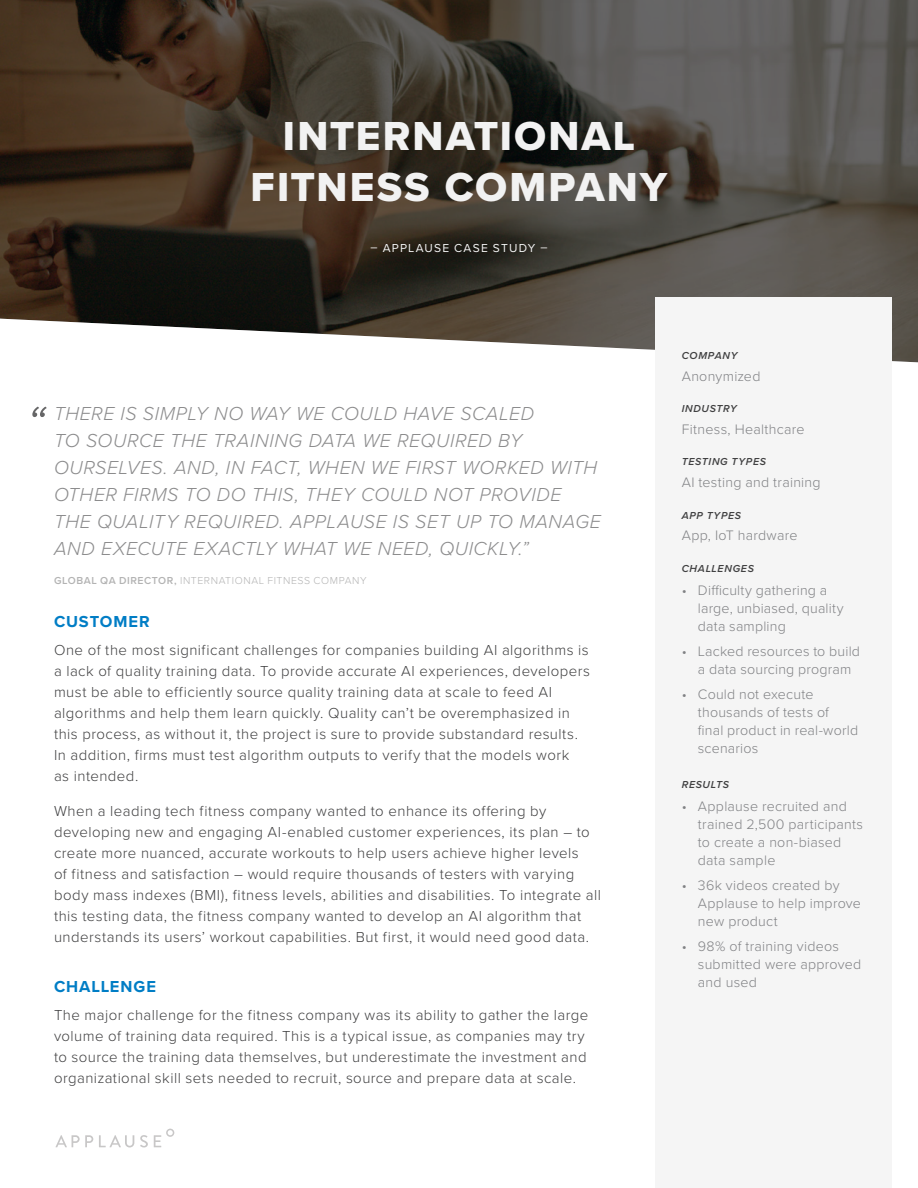
<style>
.page{position:relative;width:918px;height:1188px;background:#fff}
.page>*{position:absolute;margin:0;border:0;box-sizing:border-box;transform-origin:0 0}
._5__Customer_Quote{font:italic 300 54px "Proxima Nova";color:#666667}
.Heading_1{font:42px/51px "Proxima Nova Extrabld";letter-spacing:.05em;color:#f2f2f2;text-align:center}
._5__Customer_Quote-2{font:italic 300 19.5px/27px "Proxima Nova";letter-spacing:.025em;color:#8c8c8d}
._3__Subhead_-_T_T{font:700 16.5px "Proxima Nova";letter-spacing:.055em;color:#007dc5}
._4__Body{font:300 15px/21px "Proxima Nova";letter-spacing:.03em;color:#404041}
._4b__Sidebar_-_body{font:300 14.25px/18px "Proxima Nova";letter-spacing:.015em;color:#808184}
.t1{font:12px "Proxima Nova";letter-spacing:.1em;color:#f5f5f5}
._4b__Sidebar_-_H1{font:italic 600 10.5px "Proxima Nova";letter-spacing:.065em;color:#404041}
._5__Customer_Attribu{font:300 10.5px "Proxima Nova";letter-spacing:.055em;color:#b3b3b3}
.s1{font-weight:600}
</style>
<div class="page">
<div style="left:0;top:0;width:918px;height:364px;background:#231f20;opacity:.65"></div>
<svg style="left:55px;top:1135px;width:38px;height:12px"></svg>
<svg style="left:99px;top:1135px;width:35px;height:13px"></svg>
<svg style="left:140px;top:1135px;width:8px;height:12px"></svg>
<svg style="left:154px;top:1129px;width:20px;height:18px"></svg>
<div style="left:656px;top:297px;width:236px;height:67px;background:#f5f5f5"></div>
<p class="Heading_1" style="left:251px;top:110px;width:418px">INTERNATIONAL<br>FITNESS COMPANY</p>
<p class="t1" style="left:371px;top:239px;width:178px">– APPLAUSE CASE STUDY –</p>
<p class="_5__Customer_Quote" style="left:26px;top:385px;width:21px">“</p>
<p class="_5__Customer_Quote-2" style="left:54px;top:399px;width:548px">THERE IS SIMPLY NO WAY WE COULD HAVE SCALED<br>TO SOURCE THE TRAINING DATA WE REQUIRED BY OURSELVES. AND, IN FACT, WHEN WE FIRST WORKED WITH OTHER FIRMS TO DO THIS, THEY COULD NOT PROVIDE THE QUALITY REQUIRED. APPLAUSE IS SET UP TO MANAGE AND EXECUTE EXACTLY WHAT WE NEED, QUICKLY.”</p>
<p class="_5__Customer_Attribu" style="left:54px;top:573px;width:314px"><span class="s1">GLOBAL QA DIRECTOR,</span> INTERNATIONAL FITNESS COMPANY</p>
<p class="_3__Subhead_-_T_T" style="left:54px;top:610px;width:97px">CUSTOMER</p>
<p class="_4__Body" style="left:54px;top:639px;width:538px">One of the most significant challenges for companies building AI algorithms is a lack of quality training data. To provide accurate AI experiences, developers must be able to efficiently source quality training data at scale to feed AI algorithms and help them learn quickly. Quality can’t be overemphasized in this process, as without it, the project is sure to provide substandard results.<br>In addition, firms must test algorithm outputs to verify that the models work<br>as intended.</p>
<p class="_4__Body" style="left:54px;top:799px;width:548px">When a leading tech fitness company wanted to enhance its offering by developing new and engaging AI-enabled customer experiences, its plan – to create more nuanced, accurate workouts to help users achieve higher levels<br>of fitness and satisfaction – would require thousands of testers with varying body mass indexes (BMI), fitness levels, abilities and disabilities. To integrate all this testing data, the fitness company wanted to develop an AI algorithm that understands its users’ workout capabilities. But first, it would need good data.</p>
<p class="_3__Subhead_-_T_T" style="left:54px;top:974px;width:104px">CHALLENGE</p>
<p class="_4__Body" style="left:54px;top:1003px;width:536px">The major challenge for the fitness company was its ability to gather the large volume of training data required. This is a typical issue, as companies may try to source the training data themselves, but underestimate the investment and organizational skill sets needed to recruit, source and prepare data at scale.</p>
<p class="_4b__Sidebar_-_H1" style="left:682px;top:348px;width:57px">COMPANY</p>
<p class="_4b__Sidebar_-_body" style="left:682px;top:367px;width:80px">Anonymized</p>
<p class="_4b__Sidebar_-_H1" style="left:682px;top:401px;width:57px">INDUSTRY</p>
<p class="_4b__Sidebar_-_body" style="left:682px;top:420px;width:124px">Fitness, Healthcare</p>
<p class="_4b__Sidebar_-_H1" style="left:682px;top:454px;width:86px">TESTING TYPES</p>
<p class="_4b__Sidebar_-_body" style="left:682px;top:473px;width:140px">AI testing and training</p>
<p class="_4b__Sidebar_-_H1" style="left:682px;top:507px;width:61px">APP TYPES</p>
<p class="_4b__Sidebar_-_body" style="left:682px;top:526px;width:117px">App, IoT hardware</p>
<p class="_4b__Sidebar_-_H1" style="left:682px;top:560px;width:74px">CHALLENGES</p>
<p class="_4b__Sidebar_-_body" style="left:698px;top:581px;width:147px;text-indent:-16px">• Difficulty gathering a large, unbiased, quality data sampling</p>
<p class="_4b__Sidebar_-_body" style="left:682px;top:641px;width:180px;text-align:center">• Lacked resources to build a data sourcing program</p>
<p class="_4b__Sidebar_-_body" style="left:698px;top:684px;width:162px;text-indent:-16px">• Could not execute thousands of tests of<br>final product in real-world scenarios</p>
<p class="_4b__Sidebar_-_H1" style="left:682px;top:777px;width:49px">RESULTS</p>
<p class="_4b__Sidebar_-_body" style="left:698px;top:797px;width:167px;text-indent:-16px">• Applause recruited and trained 2,500 participants to create a non-biased data sample</p>
<p class="_4b__Sidebar_-_body" style="left:698px;top:875px;width:165px;text-indent:-16px">• 36k videos created by<br>Applause to help improve new product</p>
<p class="_4b__Sidebar_-_body" style="left:698px;top:936px;width:165px;text-indent:-16px">• 98% of training videos submitted were approved and used</p>
</div>
